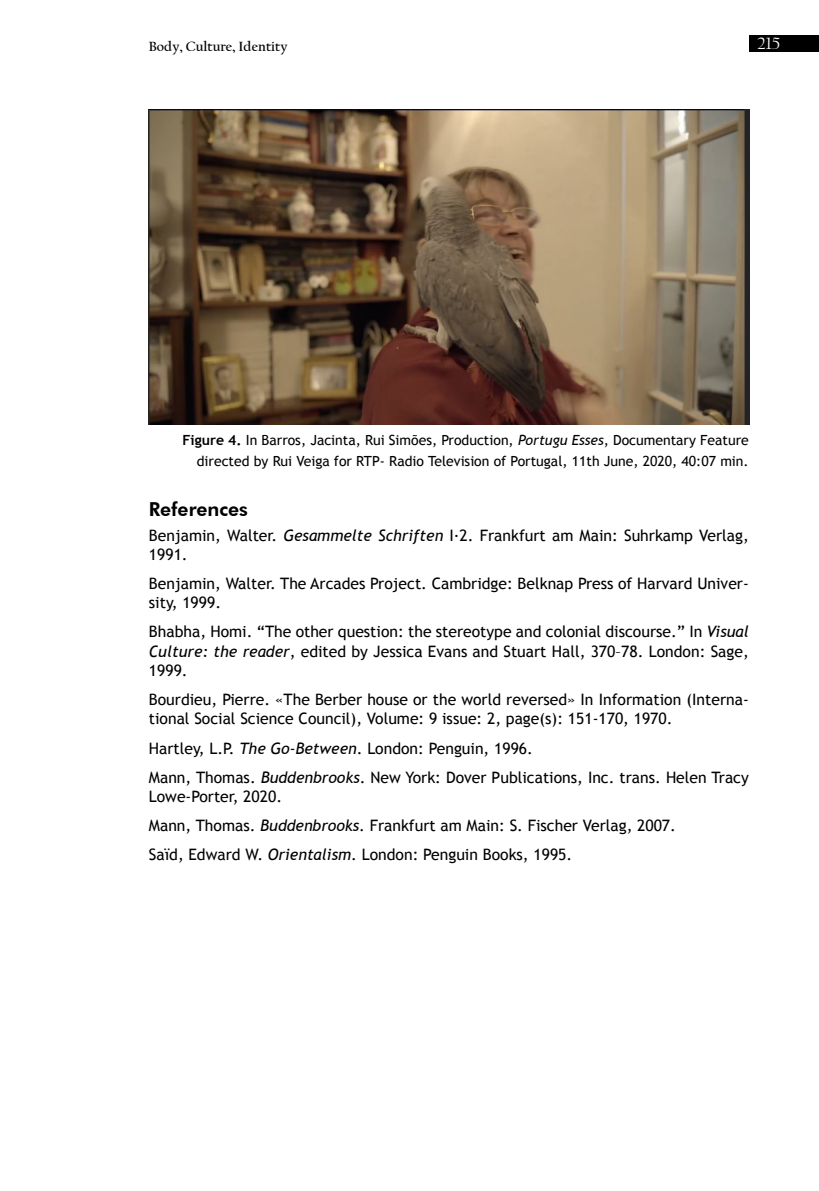
<style>
.page{position:relative;width:819px;height:1191px;background:#fff}
.page>*{position:absolute;margin:0;border:0;box-sizing:border-box;transform-origin:0 0}
.t1{font:800 19.25px "Futura BT";color:#000}
.t2{font:17.5px "Californian FB";color:#fff}
.t3{font:15.75px/19.2px "Trebuchet MS";color:#000}
.t4{font:14px/21px "Trebuchet MS";color:#000;text-align:right}
.t5{font:700 14px "Californian FB";color:#000}
.s1{font-weight:700}
.s2{font-style:italic}
</style>
<div class="page">
<div style="left:748px;top:35px;width:71px;height:17px;background:#000"></div>
<img style="left:149px;top:109px;width:600px;height:315px">
<p class="t5" style="left:149px;top:39px;width:140px">Body, Culture, Identity</p>
<p class="t2" style="left:757px;top:33px;width:25px">215</p>
<p class="t4" style="left:182px;top:429px;width:568px"><span class="s1">Figure 4.</span> In Barros, Jacinta, Rui Simões, Production, <span class="s2">Portugu Esses</span>, Documentary Feature directed by Rui Veiga for RTP- Radio Television of Portugal, 11th June, 2020, 40:07 min.</p>
<p class="t1" style="left:149px;top:497px;width:101px">References</p>
<p class="t3" style="left:149px;top:525px;width:601px">Benjamin, Walter. <span class="s2">Gesammelte Schriften</span> I·2. Frankfurt am Main: Suhrkamp Verlag,<br>1991.</p>
<p class="t3" style="left:149px;top:574px;width:601px">Benjamin, Walter. The Arcades Project. Cambridge: Belknap Press of Harvard Univer&shy;sity, 1999.</p>
<p class="t3" style="left:149px;top:622px;width:601px;text-align:justify">Bhabha, Homi. “The other question: the stereotype and colonial discourse.” In <span class="s2">Visual Culture: the reader</span>, edited by Jessica Evans and Stuart Hall, 370–78. London: Sage, 1999.</p>
<p class="t3" style="left:149px;top:690px;width:601px">Bourdieu, Pierre. «The Berber house or the world reversed» In Information (Interna&shy;tional Social Science Council), Volume: 9 issue: 2, page(s): 151-170, 1970.</p>
<p class="t3" style="left:149px;top:733px;width:601px;line-height:29.2px">Hartley, L.P. <span class="s2">The Go-Between</span>. London: Penguin, 1996.<br>Mann, Thomas. <span class="s2">Buddenbrooks</span>. New York: Dover Publications, Inc. trans. Helen Tracy</p>
<p class="t3" style="left:149px;top:782px;width:528px;line-height:29.2px">Lowe-Porter, 2020.<br>Mann, Thomas. <span class="s2">Buddenbrooks</span>. Frankfurt am Main: S. Fischer Verlag, 2007.<br>Saïd, Edward W. <span class="s2">Orientalism</span>. London: Penguin Books, 1995.</p>
</div>
